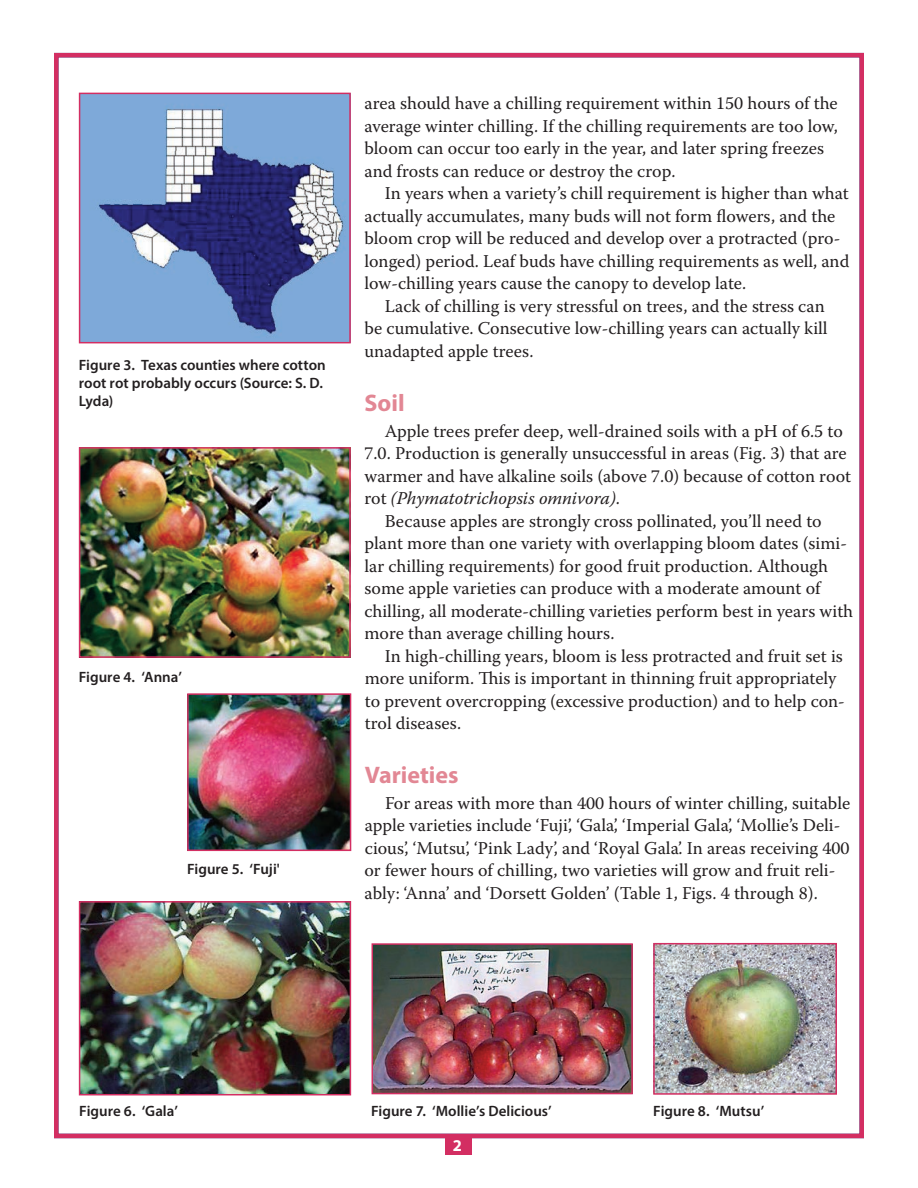
<style>
.page{position:relative;width:918px;height:1188px;background:#fff}
.page>*{position:absolute;margin:0;border:0;box-sizing:border-box;transform-origin:0 0}
.Main_Subhed_16_pt{font:700 24px "Myriad Pro";color:#e28794}
.Body_text{font:18px/22.5px "Warnock Pro";color:#231f20}
.t1{font:700 16.5px "Myriad Pro";color:#fff}
.t2{font:600 15px/18px "Myriad Pro";color:#231f20}
.s1{font-style:italic}
</style>
<div class="page">
<img style="left:82px;top:96px;width:266px;height:244px">
<div style="left:79px;top:93px;width:272px;height:250px;border:2px solid #d32e62"></div>
<div style="left:54px;top:53px;width:810px;height:1085px;border:4px solid #d32e62"></div>
<div style="left:445px;top:1134px;width:27px;height:21px;background:#d32e62"></div>
<img style="left:82px;top:450px;width:266px;height:205px">
<div style="left:79px;top:447px;width:272px;height:211px;border:2px solid #d32e62"></div>
<img style="left:656px;top:946px;width:178px;height:146px">
<div style="left:653px;top:943px;width:184px;height:152px;border:2px solid #d32e62"></div>
<img style="left:190px;top:696px;width:158px;height:152px">
<div style="left:187px;top:693px;width:164px;height:158px;border:2px solid #d32e62"></div>
<img style="left:82px;top:904px;width:266px;height:188px">
<div style="left:79px;top:901px;width:272px;height:194px;border:2px solid #d32e62"></div>
<img style="left:375px;top:946px;width:255px;height:145px">
<div style="left:372px;top:943px;width:261px;height:151px;border:2px solid #d32e62"></div>
<p class="t2" style="left:79px;top:355px;width:248px">Figure 3. Texas counties where cotton root rot probably occurs (Source: S. D.<br>Lyda)</p>
<p class="t2" style="left:79px;top:668px;width:105px">Figure 4. ‘Anna’</p>
<p class="t2" style="left:187px;top:859px;width:94px">Figure 5. ‘Fuji'</p>
<p class="Body_text" style="left:364px;top:92px;width:475px">area should have a chilling requirement within 150 hours of the average winter chilling. If the chilling requirements are too low, bloom can occur too early in the year, and later spring freezes and frosts can reduce or destroy the crop.</p>
<p class="Body_text" style="left:364px;top:182px;width:486px;text-indent:20px">In years when a variety’s chill requirement is higher than what actually accumulates, many buds will not form flowers, and the bloom crop will be reduced and develop over a protracted (pro&shy;longed) period. Leaf buds have chilling requirements as well, and low-chilling years cause the canopy to develop late.</p>
<p class="Body_text" style="left:364px;top:294px;width:465px;text-indent:20px">Lack of chilling is very stressful on trees, and the stress can be cumulative. Consecutive low-chilling years can actually kill unadapted apple trees.</p>
<p class="Main_Subhed_16_pt" style="left:364px;top:387px;width:42px">Soil</p>
<p class="Body_text" style="left:364px;top:419px;width:488px;text-indent:20px">Apple trees prefer deep, well-drained soils with a pH of 6.5 to 7.0. Production is generally unsuccessful in areas (Fig. 3) that are warmer and have alkaline soils (above 7.0) because of cotton root rot <span class="s1">(Phymatotrichopsis omnivora)</span>.</p>
<p class="Body_text" style="left:364px;top:509px;width:490px;text-indent:20px">Because apples are strongly cross pollinated, you’ll need to plant more than one variety with overlapping bloom dates (simi&shy;lar chilling requirements) for good fruit production. Although some apple varieties can produce with a moderate amount of chilling, all moderate-chilling varieties perform best in years with more than average chilling hours.</p>
<p class="Body_text" style="left:365px;top:644px;width:482px;text-indent:20px">In high-chilling years, bloom is less protracted and fruit set is more uniform. This is important in thinning fruit appropriately to prevent overcropping (excessive production) and to help con&shy;trol diseases.</p>
<p class="Main_Subhed_16_pt" style="left:365px;top:759px;width:95px">Varieties</p>
<p class="Body_text" style="left:364px;top:791px;width:487px;text-indent:21px">For areas with more than 400 hours of winter chilling, suitable apple varieties include ‘Fuji’, ‘Gala’, ‘Imperial Gala’, ‘Mollie’s Deli&shy;cious’, ‘Mutsu’, ‘Pink Lady’, and ‘Royal Gala’. In areas receiving 400 or fewer hours of chilling, two varieties will grow and fruit reli&shy;ably: ‘Anna’ and ‘Dorsett Golden’ (Table 1, Figs. 4 through 8).</p>
<p class="t2" style="left:79px;top:1102px;width:100px">Figure 6. ‘Gala’</p>
<p class="t2" style="left:371px;top:1102px;width:182px">Figure 7. ‘Mollie’s Delicious’</p>
<p class="t2" style="left:653px;top:1102px;width:113px">Figure 8. ‘Mutsu’</p>
<p class="t1" style="left:453px;top:1134px;width:11px">2</p>
</div>
